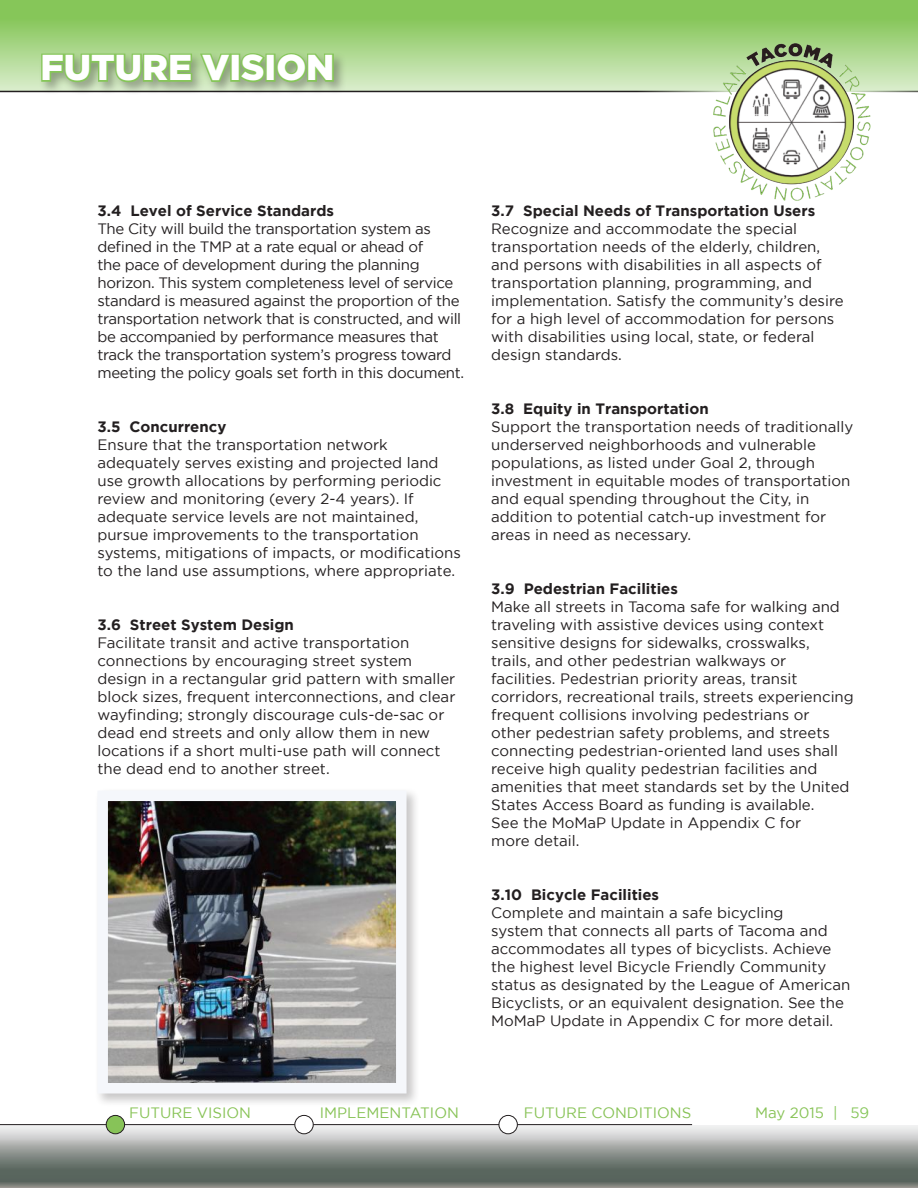
<style>
.page{position:relative;width:918px;height:1188px;background:#fff}
.page>*{position:absolute;margin:0;border:0;box-sizing:border-box;transform-origin:0 0}
.t1{font:900 36px "Gotham";color:#fff}
.t2{font:15px/18px "Gotham";color:#231f20}
.t3{font:15px/18px "Gotham";letter-spacing:-.025em;color:#231f20}
.t4{font:700 15px "Gotham";color:#231f20}
.t5{font:15px "Gotham";color:#88c357}
.t6{font:15px "Gotham";color:#86c65a}
.s1{color:#86c65a}
</style>
<div class="page">
<svg style="left:0;top:0;width:918px;height:91px"></svg>
<div style="left:0;top:1125px;width:918px;height:63px;background:#231f20;opacity:.25"></div>
<hr style="left:0;top:91px;width:918px;height:1px;background:#231f20">
<img style="left:701px;top:35px;width:180px;height:166px">
<div style="left:38px;top:51px;width:309px;height:44px;background:#231f20;opacity:.35"></div>
<svg style="left:40px;top:52px;width:227px;height:32px"></svg>
<div style="left:266px;top:54px;width:10px;height:28px;border:3px solid #86c659"></div>
<svg style="left:275px;top:52px;width:60px;height:32px"></svg>
<hr style="left:0;top:1124px;width:692px;height:1px;background:#231f20">
<div style="left:106px;top:1115px;width:19px;height:19px;background:#87c358;border-radius:50%"></div>
<div style="left:106px;top:1115px;width:19px;height:19px;border:1px solid #231f20;border-radius:50%"></div>
<div style="left:295px;top:1115px;width:18px;height:19px;background:#fff;border-radius:50%"></div>
<div style="left:294px;top:1115px;width:20px;height:19px;border:1px solid #231f20;border-radius:50%"></div>
<div style="left:499px;top:1115px;width:18px;height:19px;background:#fff;border-radius:50%"></div>
<div style="left:499px;top:1115px;width:19px;height:19px;border:1px solid #231f20;border-radius:50%"></div>
<div style="left:94px;top:788px;width:326px;height:319px;background:#231f20;opacity:.25"></div>
<img style="left:108px;top:802px;width:288px;height:281px">
<div style="left:97px;top:791px;width:310px;height:303px;border:10px solid #f5f7fb"></div>
<h1 class="t1" style="left:40px;top:47px;width:296px">FUTURE VISION</h1>
<p class="t4" style="left:97px;top:202px;width:238px">3.4 Level of Service Standards</p>
<p class="t3" style="left:97px;top:220px;width:368px">The City will build the transportation system as defined in the TMP at a rate equal or ahead of<br>the pace of development during the planning horizon. This system completeness level of service standard is measured against the proportion of the transportation network that is constructed, and will be accompanied by performance measures that track the transportation system’s progress toward meeting the policy goals set forth in this document.</p>
<p class="t4" style="left:97px;top:418px;width:130px">3.5 Concurrency</p>
<p class="t2" style="left:97px;top:436px;width:365px">Ensure that the transportation network adequately serves existing and projected land use growth allocations by performing periodic review and monitoring (every 2-4 years). If adequate service levels are not maintained, pursue improvements to the transportation systems, mitigations of impacts, or modifications to the land use assumptions, where appropriate.</p>
<p class="t4" style="left:97px;top:616px;width:198px">3.6 Street System Design</p>
<p class="t2" style="left:97px;top:634px;width:359px">Facilitate transit and active transportation connections by encouraging street system design in a rectangular grid pattern with smaller block sizes, frequent interconnections, and clear wayfinding; strongly discourage culs-de-sac or dead end streets and only allow them in new locations if a short multi-use path will connect the dead end to another street.</p>
<p class="t4" style="left:491px;top:202px;width:326px">3.7 Special Needs of Transportation Users</p>
<p class="t2" style="left:491px;top:220px;width:354px">Recognize and accommodate the special transportation needs of the elderly, children, and persons with disabilities in all aspects of transportation planning, programming, and implementation. Satisfy the community’s desire for a high level of accommodation for persons with disabilities using local, state, or federal design standards.</p>
<p class="t4" style="left:491px;top:400px;width:219px">3.8 Equity in Transportation</p>
<p class="t2" style="left:491px;top:418px;width:364px">Support the transportation needs of traditionally underserved neighborhoods and vulnerable populations, as listed under Goal 2, through investment in equitable modes of transportation and equal spending throughout the City, in addition to potential catch-up investment for areas in need as necessary.</p>
<p class="t4" style="left:491px;top:580px;width:188px">3.9 Pedestrian Facilities</p>
<p class="t2" style="left:491px;top:598px;width:364px">Make all streets in Tacoma safe for walking and traveling with assistive devices using context sensitive designs for sidewalks, crosswalks,<br>trails, and other pedestrian walkways or facilities. Pedestrian priority areas, transit corridors, recreational trails, streets experiencing frequent collisions involving pedestrians or<br>other pedestrian safety problems, and streets connecting pedestrian-oriented land uses shall receive high quality pedestrian facilities and amenities that meet standards set by the United States Access Board as funding is available.<br>See the MoMaP Update in Appendix C for<br>more detail.</p>
<p class="t4" style="left:491px;top:886px;width:169px">3.10 Bicycle Facilities</p>
<p class="t2" style="left:491px;top:904px;width:361px">Complete and maintain a safe bicycling<br>system that connects all parts of Tacoma and accommodates all types of bicyclists. Achieve the highest level Bicycle Friendly Community status as designated by the League of American Bicyclists, or an equivalent designation. See the MoMaP Update in Appendix C for more detail.</p>
<p class="t5" style="left:129px;top:1104px;width:123px">FUTURE VISION</p>
<p class="t5" style="left:320px;top:1104px;width:141px">IMPLEMENTATION</p>
<p class="t5" style="left:524px;top:1104px;width:169px">FUTURE CONDITIONS</p>
<p class="t5" style="left:755px;top:1104px;width:84px">May 2015 <span class="s1">|</span></p>
<p class="t6" style="left:850px;top:1104px;width:20px">59</p>
</div>
